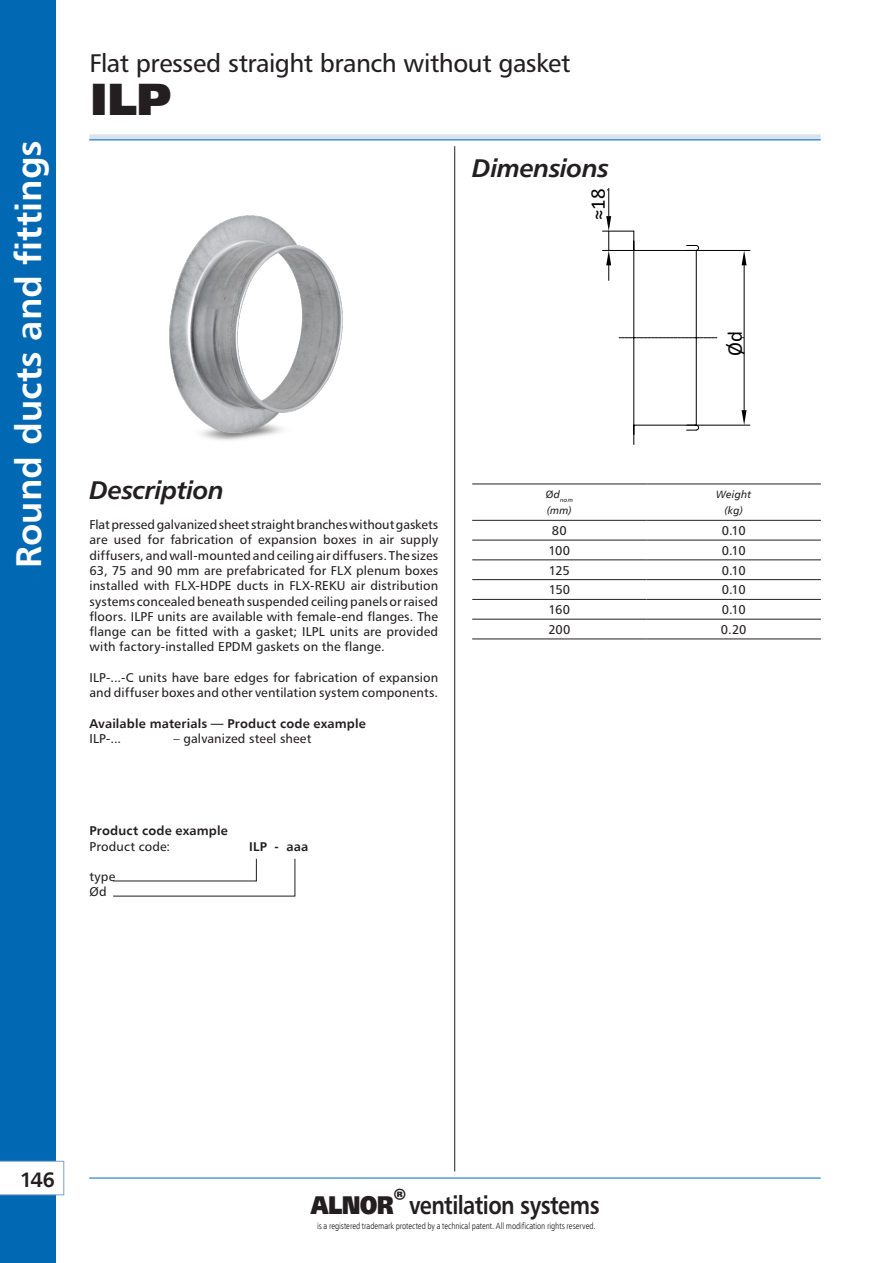
<style>
.page{position:relative;width:893px;height:1263px;background:#fff}
.page>*{position:absolute;margin:0;border:0;box-sizing:border-box;transform-origin:0 0}
.dzial_-_symbol_p{font:900 45px "Humanist 777 TL";color:#231f20}
.t1{font:36px "Humanist 777 TL Bold B";color:#fff}
.dzial{font:25.5px "Humanist 777 TL";letter-spacing:-.02em;color:#231f20}
.t2{font:700 25.5px "Humanist 777 TL";letter-spacing:-.025em;color:#231f20;scale:.85 1}
.Nagłówki_-_bold_ital{font:italic 700 25.5px "Humanist 777 TL";letter-spacing:-.025em;color:#231f20}
.t3{font:21px "Humanist 777 TL Bold B";color:#231f20}
.t4{font:20.85px "Calibri";color:#000}
.Opis___symbol_-_opis{font:12.75px/15.3px "Humanist 777 TL";letter-spacing:.01em;color:#231f20;text-align:justify}
.tekst_8_5pt{font:12.75px "Humanist 777 TL Bold B";letter-spacing:.01em;color:#231f20}
.tekst_8_5pt-2{font:12.75px "Humanist 777 TL";letter-spacing:.01em;color:#231f20}
.tebela_DN{font:12.75px "Humanist 777 TL";letter-spacing:-.045em;color:#231f20}
.tabela_DN_Italic{font:10.5px "Humanist 777 TL Italic B";letter-spacing:.015em;color:#231f20}
.t5{font:9px "Humnst 777 Lt Cn EU Normal";letter-spacing:-.005em;color:#231f20}
.tabela_DN_Italic-2{font:6.15px "Humanist 777 TL Italic B";color:#231f20}
.s1{font-weight:900}
</style>
<div class="page">
<div style="left:0;top:0;width:55px;height:1263px;background:#0168b3"></div>
<div style="left:89px;top:134px;width:732px;height:6px;background:#d9e3ed"></div>
<hr style="left:89px;top:140px;width:732px;height:1px;background:#0168b3">
<hr style="left:89px;top:1178px;width:732px;height:1px;background:#0168b3">
<hr style="left:454px;top:146px;width:1px;height:1025px;background:#231f20">
<svg style="left:0;top:1161px;width:64px;height:34px;background:#f7f9fc"></svg>
<img style="left:169px;top:215px;width:174px;height:225px">
<hr style="left:744px;top:265px;width:1px;height:145px;background:#000">
<svg style="left:742px;top:251px;width:5px;height:14px"></svg>
<svg style="left:742px;top:410px;width:5px;height:15px"></svg>
<svg style="left:606px;top:188px;width:111px;height:257px"></svg>
<hr style="left:602px;top:231px;width:32px;height:1px;background:#000">
<hr style="left:602px;top:250px;width:31px;height:1px;background:#000">
<hr style="left:695px;top:425px;width:55px;height:1px;background:#000">
<hr style="left:695px;top:250px;width:55px;height:1px;background:#000">
<hr style="left:472px;top:484px;width:175px;height:1px;background:#231f20">
<hr style="left:647px;top:484px;width:174px;height:1px;background:#231f20">
<hr style="left:472px;top:520px;width:175px;height:1px;background:#231f20">
<hr style="left:647px;top:520px;width:174px;height:1px;background:#231f20">
<hr style="left:472px;top:540px;width:175px;height:1px;background:#231f20">
<hr style="left:647px;top:540px;width:174px;height:1px;background:#231f20">
<hr style="left:472px;top:560px;width:175px;height:1px;background:#231f20">
<hr style="left:647px;top:560px;width:174px;height:1px;background:#231f20">
<hr style="left:472px;top:579px;width:175px;height:1px;background:#231f20">
<hr style="left:647px;top:579px;width:174px;height:1px;background:#231f20">
<hr style="left:472px;top:599px;width:175px;height:1px;background:#231f20">
<hr style="left:647px;top:599px;width:174px;height:1px;background:#231f20">
<hr style="left:472px;top:619px;width:175px;height:1px;background:#231f20">
<hr style="left:647px;top:619px;width:174px;height:1px;background:#231f20">
<hr style="left:472px;top:639px;width:175px;height:1px;background:#231f20">
<hr style="left:647px;top:639px;width:174px;height:1px;background:#231f20">
<svg style="left:113px;top:858px;width:182px;height:38px"></svg>
<h2 class="t1" style="left:5px;top:568px;width:429px;rotate:-90deg">Round ducts and fittings</h2>
<p class="dzial" style="left:89px;top:47px;width:482px">Flat pressed straight branch without gasket</p>
<p class="dzial_-_symbol_p" style="left:90px;top:68px;width:83px">ILP</p>
<p class="Nagłówki_-_bold_ital" style="left:472px;top:151px;width:138px">Dimensions</p>
<p class="Nagłówki_-_bold_ital" style="left:90px;top:473px;width:136px">Description</p>
<p class="Opis___symbol_-_opis" style="left:90px;top:516px;width:350px">Flat pressed galvanized sheet straight branches without gaskets are used for fabrication of expansion boxes in air supply diffusers, and wall-mounted and ceiling air diffusers. The sizes 63, 75 and 90 mm are prefabricated for FLX plenum boxes installed with FLX-HDPE ducts in FLX-REKU air distribution systems concealed beneath suspended ceiling panels or raised floors. ILPF units are available with female-end flanges. The flange can be fitted with a gasket; ILPL units are provided with factory-installed EPDM gaskets on the flange.</p>
<p class="Opis___symbol_-_opis" style="left:90px;top:670px;width:350px">ILP-...-C units have bare edges for fabrication of expansion and diffuser boxes and other ventilation system components.</p>
<p class="tekst_8_5pt" style="left:90px;top:715px;width:278px">Available materials — Product code example</p>
<p class="tekst_8_5pt-2" style="left:90px;top:731px;width:33px">ILP-...</p>
<p class="tekst_8_5pt-2" style="left:174px;top:731px;width:139px">– galvanized steel sheet</p>
<p class="tekst_8_5pt" style="left:89px;top:822px;width:140px">Product code example</p>
<p class="tekst_8_5pt-2" style="left:89px;top:838px;width:82px">Product code:</p>
<p class="tekst_8_5pt" style="left:249px;top:838px;width:61px">ILP - aaa</p>
<p class="tekst_8_5pt-2" style="left:89px;top:868px;width:27px">type</p>
<p class="tekst_8_5pt-2" style="left:89px;top:884px;width:19px">Ød</p>
<p class="t4" style="left:583px;top:220px;width:33px;rotate:-90deg">≈18</p>
<p class="tabela_DN_Italic-2" style="left:546px;top:496px;width:29px"><sup>Ø</sup><sup>d</sup>nom</p>
<p class="tabela_DN_Italic" style="left:547px;top:503px;width:26px">(mm)</p>
<p class="t4" style="left:720px;top:356px;width:26px;rotate:-90deg">Ød</p>
<p class="tabela_DN_Italic" style="left:716px;top:488px;width:36px">Weight</p>
<p class="tabela_DN_Italic" style="left:724px;top:503px;width:20px">(kg)</p>
<p class="tebela_DN" style="left:552px;top:522px;width:16px">80</p>
<p class="tebela_DN" style="left:722px;top:522px;width:26px">0.10</p>
<p class="tebela_DN" style="left:548px;top:542px;width:23px">100</p>
<p class="tebela_DN" style="left:722px;top:542px;width:26px">0.10</p>
<p class="tebela_DN" style="left:549px;top:562px;width:22px">125</p>
<p class="tebela_DN" style="left:722px;top:562px;width:26px">0.10</p>
<p class="tebela_DN" style="left:549px;top:582px;width:23px">150</p>
<p class="tebela_DN" style="left:722px;top:582px;width:26px">0.10</p>
<p class="tebela_DN" style="left:549px;top:601px;width:23px">160</p>
<p class="tebela_DN" style="left:722px;top:601px;width:26px">0.10</p>
<p class="tebela_DN" style="left:548px;top:621px;width:24px">200</p>
<p class="tebela_DN" style="left:721px;top:621px;width:27px">0.20</p>
<h3 class="t3" style="left:20px;top:1166px;width:37px">146</h3>
<h3 class="t2" style="left:311px;top:1189px;width:341px"><span class="s1">ALNOR</span><sup>®</sup>ventilation systems</h3>
<p class="t5" style="left:317px;top:1221px;width:280px">is a registered trademark protected by a technical patent. All modification rights reserved.</p>
</div>
